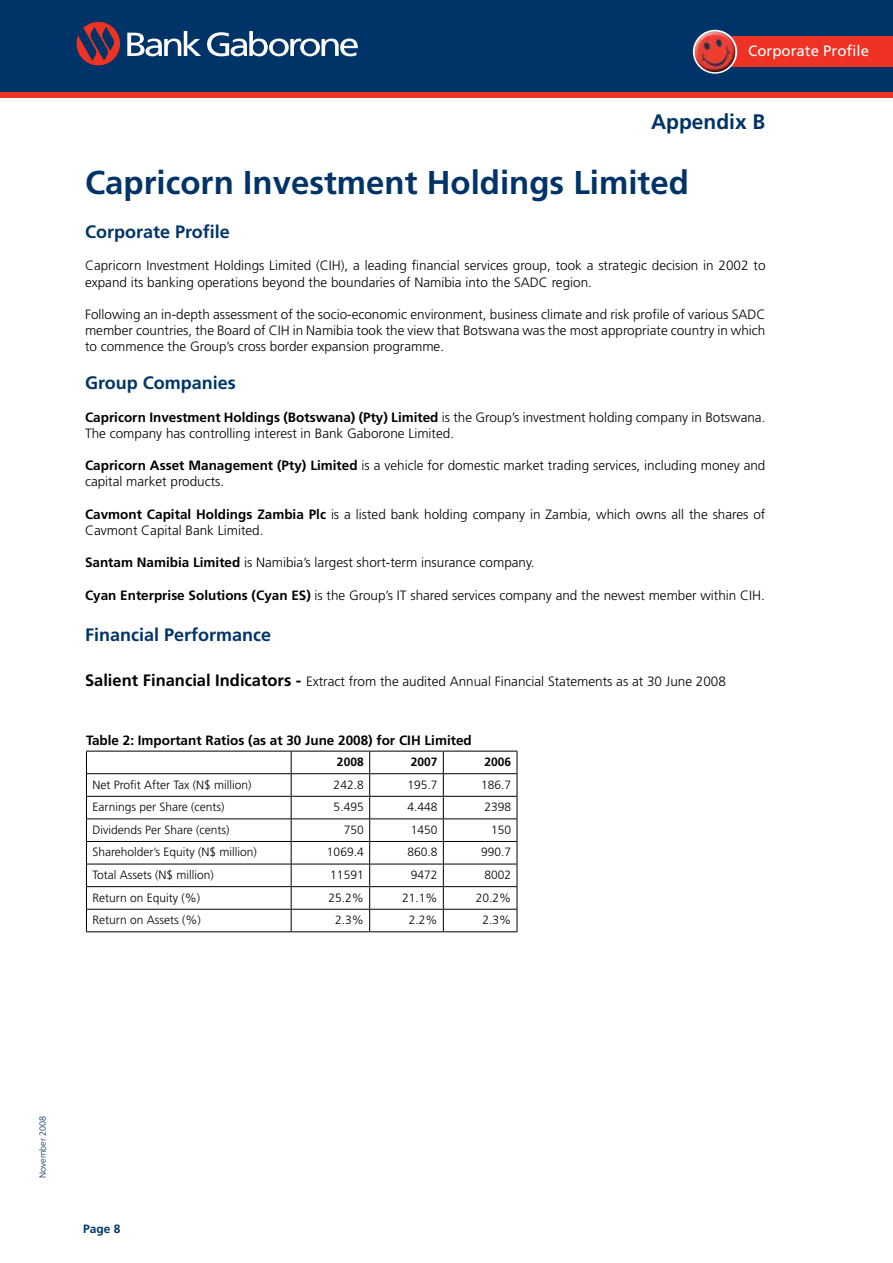
<style>
.page{position:relative;width:893px;height:1263px;background:#fff}
.page>*{position:absolute;margin:0;border:0;box-sizing:border-box;transform-origin:0 0}
.t1{font:700 33px "Frutiger LT Std";color:#003468}
.t2{font:700 21px "Frutiger LT Std";color:#003468}
.t3{font:700 18px "Frutiger LT Std";color:#003468}
.t4{font:15px "Frutiger LT Std";color:#fff}
.t5{font:300 13.5px/16.2px "Frutiger LT Std";color:#000}
.t6{font:700 13.5px "Frutiger LT Std";color:#000}
.t7{font:300 12px "Frutiger LT Std";color:#000}
.t8{font:700 12px "Frutiger LT Std";color:#000}
.t9{font:700 12px "Frutiger LT Std";color:#003468}
.t10{font:300 9px "Frutiger LT Std";color:#003468}
.s1{font-weight:700}
.s2{font-weight:700;font-size:16.5px}
</style>
<div class="page">
<div style="left:0;top:0;width:893px;height:97px;background:#003468"></div>
<svg style="left:207px;top:31px;width:151px;height:25px"></svg>
<svg style="left:76px;top:21px;width:125px;height:45px"></svg>
<div style="left:0;top:92px;width:893px;height:6px;background:#ee3224"></div>
<div style="left:719px;top:36px;width:174px;height:31px;background:#ee3224"></div>
<div style="left:693px;top:30px;width:44px;height:44px;border:3px solid #fff;border-radius:50%"></div>
<img style="left:697px;top:32px;width:18px;height:11px">
<hr style="left:86px;top:751px;width:205px;height:1px;background:#000">
<hr style="left:291px;top:751px;width:79px;height:1px;background:#000">
<hr style="left:370px;top:751px;width:73px;height:1px;background:#000">
<hr style="left:443px;top:751px;width:74px;height:1px;background:#000">
<hr style="left:86px;top:773px;width:205px;height:1px;background:#000">
<hr style="left:291px;top:773px;width:79px;height:1px;background:#000">
<hr style="left:370px;top:773px;width:73px;height:1px;background:#000">
<hr style="left:443px;top:773px;width:74px;height:1px;background:#000">
<hr style="left:86px;top:796px;width:205px;height:1px;background:#000">
<hr style="left:291px;top:796px;width:79px;height:1px;background:#000">
<hr style="left:370px;top:796px;width:73px;height:1px;background:#000">
<hr style="left:443px;top:796px;width:74px;height:1px;background:#000">
<hr style="left:86px;top:818px;width:205px;height:1px;background:#000">
<hr style="left:291px;top:818px;width:79px;height:1px;background:#000">
<hr style="left:370px;top:818px;width:73px;height:1px;background:#000">
<hr style="left:443px;top:818px;width:74px;height:1px;background:#000">
<hr style="left:86px;top:841px;width:205px;height:1px;background:#000">
<hr style="left:291px;top:841px;width:79px;height:1px;background:#000">
<hr style="left:370px;top:841px;width:73px;height:1px;background:#000">
<hr style="left:443px;top:841px;width:74px;height:1px;background:#000">
<hr style="left:86px;top:864px;width:205px;height:1px;background:#000">
<hr style="left:291px;top:864px;width:79px;height:1px;background:#000">
<hr style="left:370px;top:864px;width:73px;height:1px;background:#000">
<hr style="left:443px;top:864px;width:74px;height:1px;background:#000">
<hr style="left:86px;top:886px;width:205px;height:1px;background:#000">
<hr style="left:291px;top:886px;width:79px;height:1px;background:#000">
<hr style="left:370px;top:886px;width:73px;height:1px;background:#000">
<hr style="left:443px;top:886px;width:74px;height:1px;background:#000">
<hr style="left:86px;top:909px;width:205px;height:1px;background:#000">
<svg style="left:86px;top:751px;width:1px;height:180px"></svg>
<hr style="left:291px;top:909px;width:79px;height:1px;background:#000">
<svg style="left:291px;top:751px;width:1px;height:180px"></svg>
<hr style="left:370px;top:909px;width:73px;height:1px;background:#000">
<svg style="left:369px;top:751px;width:1px;height:180px"></svg>
<hr style="left:443px;top:909px;width:74px;height:1px;background:#000">
<svg style="left:443px;top:751px;width:1px;height:180px"></svg>
<svg style="left:517px;top:751px;width:1px;height:180px"></svg>
<hr style="left:86px;top:931px;width:205px;height:1px;background:#000">
<hr style="left:291px;top:931px;width:79px;height:1px;background:#000">
<hr style="left:370px;top:931px;width:73px;height:1px;background:#000">
<hr style="left:443px;top:931px;width:74px;height:1px;background:#000">
<p class="t4" style="left:748px;top:42px;width:122px">Corporate Profile</p>
<h2 class="t2" style="left:651px;top:109px;width:116px">Appendix B</h2>
<h1 class="t1" style="left:85px;top:163px;width:605px">Capricorn Investment Holdings Limited</h1>
<h3 class="t3" style="left:85px;top:221px;width:146px">Corporate Profile</h3>
<p class="t5" style="left:85px;top:258px;width:682px">Capricorn Investment Holdings Limited (CIH), a leading financial services group, took a strategic decision in 2002 to expand its banking operations beyond the boundaries of Namibia into the SADC region.</p>
<p class="t5" style="left:85px;top:306px;width:682px;text-align:justify">Following an in-depth assessment of the socio-economic environment, business climate and risk profile of various SADC member countries, the Board of CIH in Namibia took the view that Botswana was the most appropriate country in which to commence the Group’s cross border expansion programme.</p>
<h3 class="t3" style="left:85px;top:372px;width:152px">Group Companies</h3>
<p class="t5" style="left:85px;top:409px;width:682px"><span class="s1">Capricorn Investment Holdings (Botswana) (Pty) Limited</span> is the Group’s investment holding company in Botswana.<br>The company has controlling interest in Bank Gaborone Limited.</p>
<p class="t5" style="left:85px;top:458px;width:682px"><span class="s1">Capricorn Asset Management (Pty) Limited</span> is a vehicle for domestic market trading services, including money and capital market products.</p>
<p class="t5" style="left:85px;top:506px;width:682px"><span class="s1">Cavmont Capital Holdings Zambia Plc</span> is a listed bank holding company in Zambia, which owns all the shares of<br>Cavmont Capital Bank Limited.</p>
<p class="t5" style="left:85px;top:555px;width:451px"><span class="s1">Santam Namibia Limited</span> is Namibia’s largest short-term insurance company.</p>
<p class="t5" style="left:85px;top:587px;width:681px"><span class="s1">Cyan Enterprise Solutions (Cyan ES)</span> is the Group’s IT shared services company and the newest member within CIH.</p>
<h3 class="t3" style="left:85px;top:624px;width:188px">Financial Performance</h3>
<p class="t5" style="left:85px;top:674px;width:642px"><span class="s2">Salient Financial Indicators -</span> Extract from the audited Annual Financial Statements as at 30 June 2008</p>
<p class="t6" style="left:86px;top:732px;width:387px">Table 2: Important Ratios (as at 30 June 2008) for CIH Limited</p>
<p class="t8" style="left:337px;top:755px;width:28px">2008</p>
<p class="t8" style="left:411px;top:755px;width:28px">2007</p>
<p class="t8" style="left:484px;top:755px;width:28px">2006</p>
<p class="t7" style="left:92px;top:778px;width:161px">Net Profit After Tax (N$ million)</p>
<p class="t7" style="left:334px;top:778px;width:32px">242.8</p>
<p class="t7" style="left:407px;top:778px;width:32px">195.7</p>
<p class="t7" style="left:481px;top:778px;width:32px">186.7</p>
<p class="t7" style="left:92px;top:800px;width:134px">Earnings per Share (cents)</p>
<p class="t7" style="left:334px;top:800px;width:32px">5.495</p>
<p class="t7" style="left:407px;top:800px;width:32px">4.448</p>
<p class="t7" style="left:484px;top:800px;width:28px">2398</p>
<p class="t7" style="left:92px;top:823px;width:139px">Dividends Per Share (cents)</p>
<p class="t7" style="left:344px;top:823px;width:22px">750</p>
<p class="t7" style="left:411px;top:823px;width:28px">1450</p>
<p class="t7" style="left:491px;top:823px;width:22px">150</p>
<p class="t7" style="left:92px;top:845px;width:166px">Shareholder’s Equity (N$ million)</p>
<p class="t7" style="left:327px;top:845px;width:38px">1069.4</p>
<p class="t7" style="left:407px;top:845px;width:32px">860.8</p>
<p class="t7" style="left:481px;top:845px;width:32px">990.7</p>
<p class="t7" style="left:92px;top:868px;width:123px">Total Assets (N$ million)</p>
<p class="t7" style="left:330px;top:868px;width:35px">11591</p>
<p class="t7" style="left:411px;top:868px;width:28px">9472</p>
<p class="t7" style="left:484px;top:868px;width:28px">8002</p>
<p class="t7" style="left:92px;top:891px;width:109px">Return on Equity (%)</p>
<p class="t7" style="left:328px;top:891px;width:37px">25.2%</p>
<p class="t7" style="left:402px;top:891px;width:37px">21.1%</p>
<p class="t7" style="left:476px;top:891px;width:37px">20.2%</p>
<p class="t7" style="left:92px;top:913px;width:110px">Return on Assets (%)</p>
<p class="t7" style="left:335px;top:913px;width:30px">2.3%</p>
<p class="t7" style="left:409px;top:913px;width:30px">2.2%</p>
<p class="t7" style="left:482px;top:913px;width:30px">2.3%</p>
<p class="t10" style="left:38px;top:1178px;width:64px;rotate:-90deg">November 2008</p>
<p class="t9" style="left:83px;top:1222px;width:39px">Page 8</p>
</div>
